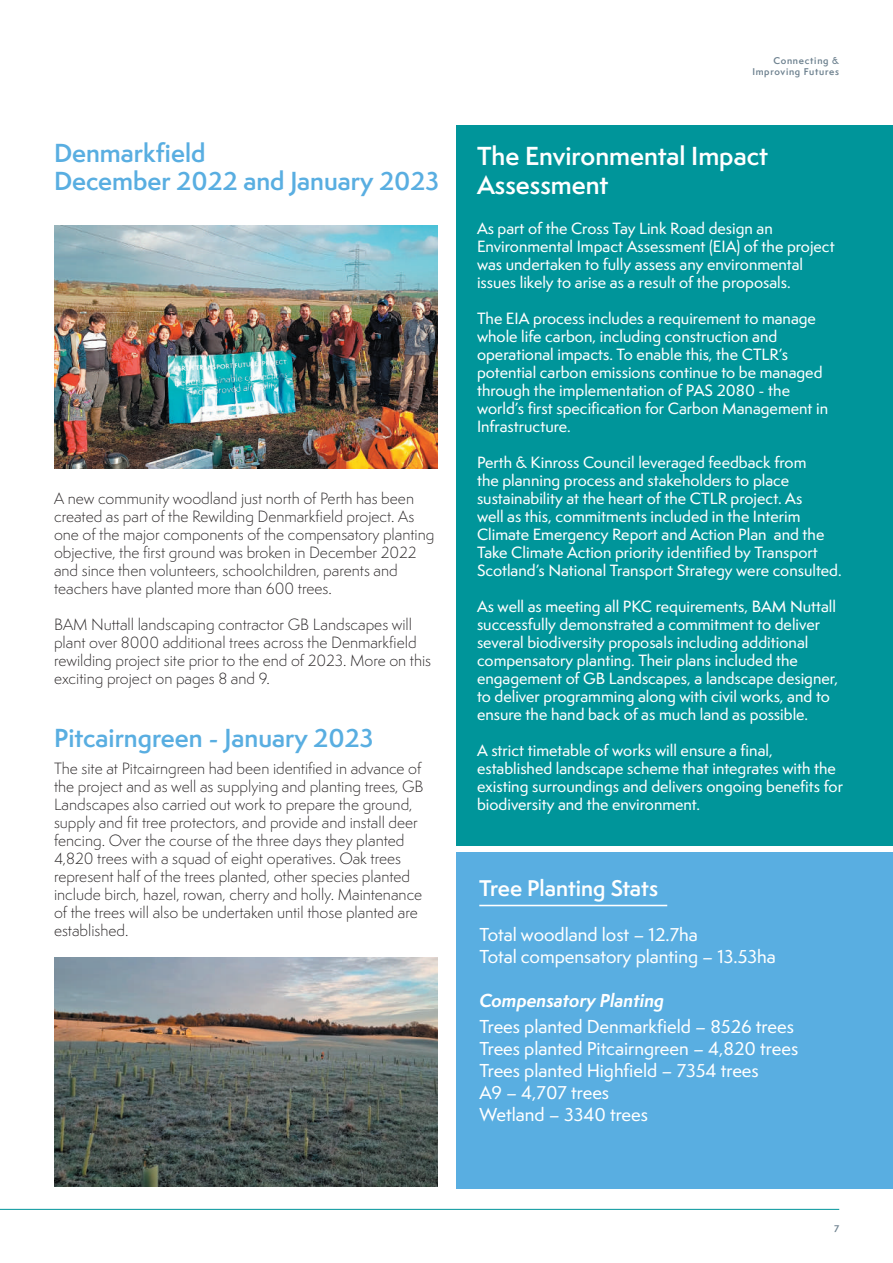
<style>
.page{position:relative;width:893px;height:1263px;background:#fff}
.page>*{position:absolute;margin:0;border:0;box-sizing:border-box;transform-origin:0 0}
.t1{font:600 24px/28.8px "Semplicita Pro";color:#59aee1}
.t2{font:600 24px/28.8px "Semplicita Pro";color:#fff}
.t3{font:600 20.85px "Semplicita Pro";color:#fff}
.t4{font:500 17.25px/21.9px "Semplicita Pro";color:#fff}
.t5{font:italic 700 17.25px "Semplicita Pro";color:#fff}
.t6{font:500 15px/18px "Semplicita Pro";color:#fff}
.t7{font:300 15px/18px "Semplicita Pro";color:#231f20}
.t8{font:600 9px/10.8px "Semplicita Pro";letter-spacing:.08em;color:#6c808e;text-align:right}
</style>
<div class="page">
<hr style="left:0;top:1209px;width:839px;height:1px;background:#00959a">
<div style="left:456px;top:125px;width:437px;height:721px;background:#00959a"></div>
<div style="left:456px;top:852px;width:437px;height:336px;background:#59aee1"></div>
<img style="left:54px;top:226px;width:383px;height:243px">
<img style="left:54px;top:957px;width:383px;height:229px">
<hr style="left:479px;top:905px;width:188px;height:1px;background:#fff">
<h1 class="t1" style="left:54px;top:138px;width:387px">Denmarkfield<br>December 2022 and January 2023</h1>
<p class="t7" style="left:54px;top:489px;width:382px">A new community woodland just north of Perth has been created as part of the Rewilding Denmarkfield project. As one of the major components of the compensatory planting objective, the first ground was broken in December 2022 and since then volunteers, schoolchildren, parents and teachers have planted more than 600 trees.</p>
<p class="t7" style="left:54px;top:615px;width:379px">BAM Nuttall landscaping contractor GB Landscapes will plant over 8000 additional trees across the Denmarkfield rewilding project site prior to the end of 2023. More on this exciting project on pages 8 and 9.</p>
<h1 class="t1" style="left:54px;top:723px;width:321px">Pitcairngreen - January 2023</h1>
<p class="t7" style="left:54px;top:759px;width:371px">The site at Pitcairngreen had been identified in advance of the project and as well as supplying and planting trees, GB Landscapes also carried out work to prepare the ground, supply and fit tree protectors, and provide and install deer fencing. Over the course of the three days they planted 4,820 trees with a squad of eight operatives. Oak trees represent half of the trees planted, other species planted include birch, hazel, rowan, cherry and holly. Maintenance of the trees will also be undertaken until those planted are established.</p>
<p class="t8" style="left:752px;top:55px;width:88px">Connecting &amp;<br>Improving Futures</p>
<h1 class="t2" style="left:477px;top:141px;width:293px">The Environmental Impact<br>Assessment</h1>
<p class="t6" style="left:477px;top:219px;width:359px">As part of the Cross Tay Link Road design an Environmental Impact Assessment (EIA) of the project was undertaken to fully assess any environmental issues likely to arise as a result of the proposals.</p>
<p class="t6" style="left:477px;top:309px;width:353px">The EIA process includes a requirement to manage whole life carbon, including construction and operational impacts. To enable this, the CTLR’s potential carbon emissions continue to be managed through the implementation of PAS 2080 - the world’s first specification for Carbon Management in Infrastructure.</p>
<p class="t6" style="left:477px;top:453px;width:366px">Perth &amp; Kinross Council leveraged feedback from<br>the planning process and stakeholders to place sustainability at the heart of the CTLR project. As<br>well as this, commitments included in the Interim Climate Emergency Report and Action Plan and the Take Climate Action priority identified by Transport Scotland’s National Transport Strategy were consulted.</p>
<p class="t6" style="left:477px;top:597px;width:363px">As well as meeting all PKC requirements, BAM Nuttall successfully demonstrated a commitment to deliver several biodiversity proposals including additional compensatory planting. Their plans included the engagement of GB Landscapes, a landscape designer, to deliver programming along with civil works, and to ensure the hand back of as much land as possible.</p>
<p class="t6" style="left:477px;top:741px;width:368px">A strict timetable of works will ensure a final, established landscape scheme that integrates with the existing surroundings and delivers ongoing benefits for biodiversity and the environment.</p>
<h2 class="t3" style="left:479px;top:873px;width:180px">Tree Planting Stats</h2>
<p class="t4" style="left:479px;top:923px;width:298px">Total woodland lost – 12.7ha<br>Total compensatory planting – 13.53ha</p>
<p class="t5" style="left:479px;top:987px;width:186px">Compensatory Planting</p>
<p class="t4" style="left:479px;top:1016px;width:320px">Trees planted Denmarkfield – 8526 trees<br>Trees planted Pitcairngreen – 4,820 trees<br>Trees planted Highfield – 7354 trees<br>A9 – 4,707 trees<br>Wetland – 3340 trees</p>
<p class="t8" style="left:834px;top:1223px;width:7px">7</p>
</div>
